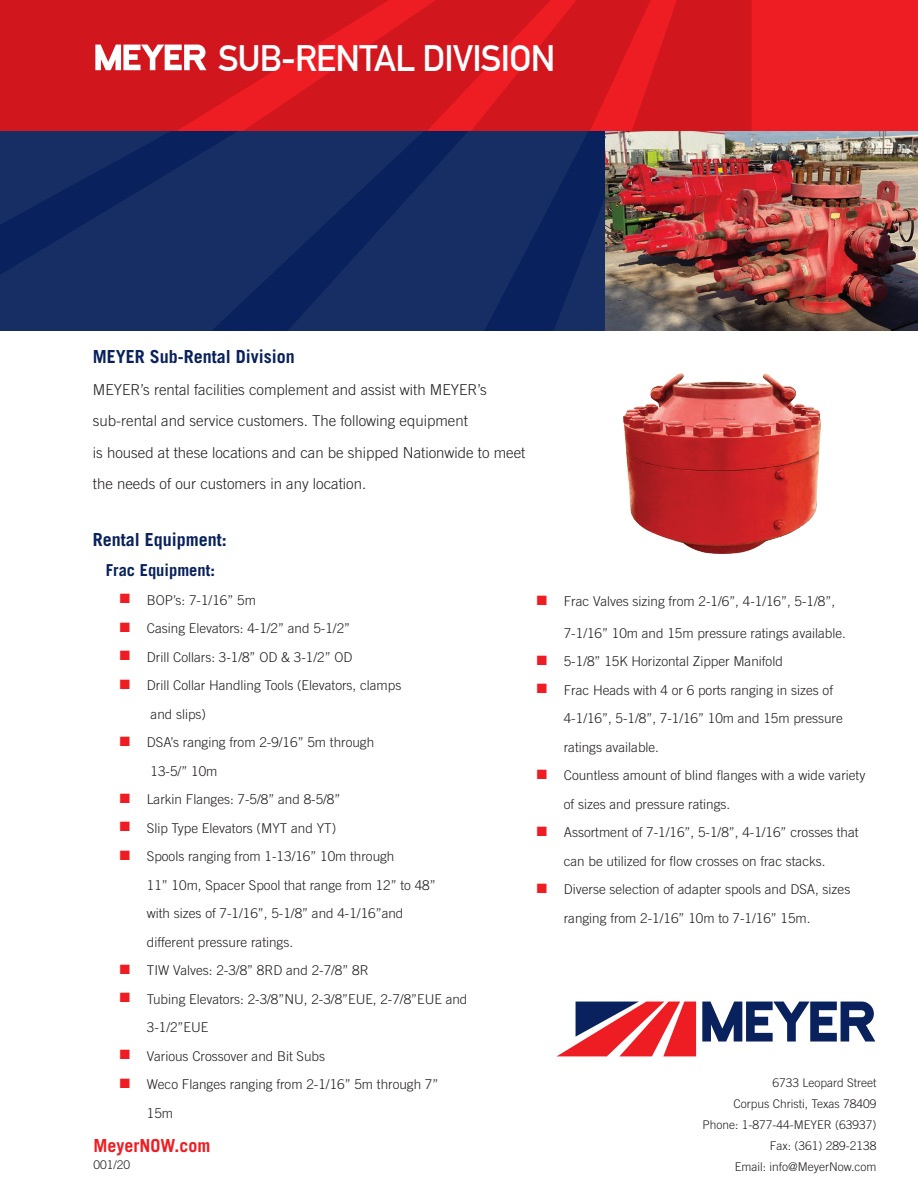
<style>
.page{position:relative;width:918px;height:1188px;background:#fff}
.page>*{position:absolute;margin:0;border:0;box-sizing:border-box;transform-origin:0 0}
.t1{font:700 36px "DIN Alternate";letter-spacing:-.02em;color:#fff}
.t2{font:700 18px "Trade Gothic LT Std";color:#09215c}
.t3{font:700 18px "Trade Gothic LT Std";color:#ee1d23}
.t4{font:700 16.5px "Trade Gothic LT Std";color:#09215c}
.t5{font:300 15px/31.5px "Trade Gothic LT Std";color:#231f20}
.t6{font:300 13.5px/28.5px "Trade Gothic LT Std";color:#231f20}
.t7{font:300 12px/21px "Trade Gothic LT Std";color:#231f20;text-align:right}
.s1{color:#ee1d23}
</style>
<div class="page">
<svg style="left:0;top:232px;width:547px;height:99px;background:#132b62"></svg>
<svg style="left:547px;top:232px;width:58px;height:99px;background:#102861"></svg>
<div style="left:13px;top:0;width:905px;height:131px;background:#ee1d23"></div>
<svg style="left:0;top:0;width:752px;height:232px;background:#8c213b"></svg>
<svg style="left:702px;top:1002px;width:173px;height:40px"></svg>
<svg style="left:557px;top:1002px;width:139px;height:54px"></svg>
<img style="left:624px;top:373px;width:197px;height:180px">
<img style="left:605px;top:131px;width:313px;height:200px">
<h1 class="t1" style="left:218px;top:31px;width:339px">SUB-RENTAL DIVISION</h1>
<h2 class="t2" style="left:93px;top:346px;width:204px">MEYER Sub-Rental Division</h2>
<p class="t5" style="left:93px;top:373px;width:434px">MEYER’s rental facilities complement and assist with MEYER’s sub-rental and service customers. The following equipment<br>is housed at these locations and can be shipped Nationwide to meet the needs of our customers in any location.</p>
<h2 class="t2" style="left:93px;top:529px;width:136px">Rental Equipment:</h2>
<p class="t4" style="left:106px;top:560px;width:111px">Frac Equipment:</p>
<p class="t6" style="left:120px;top:585px;width:138px"><span class="s1">■</span> BOP’s: 7-1/16” 5m</p>
<p class="t6" style="left:120px;top:614px;width:232px"><span class="s1">■</span> Casing Elevators: 4-1/2” and 5-1/2”</p>
<p class="t6" style="left:120px;top:642px;width:234px"><span class="s1">■</span> Drill Collars: 3-1/8” OD &amp; 3-1/2” OD</p>
<p class="t6" style="left:151px;top:671px;width:252px;text-indent:-31px"><span class="s1">■</span> Drill Collar Handling Tools (Elevators, clamps and slips)</p>
<p class="t6" style="left:151px;top:728px;width:225px;text-indent:-31px"><span class="s1">■</span> DSA’s ranging from 2-9/16” 5m through<br>13-5/” 10m</p>
<p class="t6" style="left:120px;top:785px;width:222px"><span class="s1">■</span> Larkin Flanges: 7-5/8” and 8-5/8”</p>
<p class="t6" style="left:120px;top:813px;width:218px"><span class="s1">■</span> Slip Type Elevators (MYT and YT)</p>
<p class="t6" style="left:147px;top:842px;width:290px;text-indent:-27px"><span class="s1">■</span> Spools ranging from 1-13/16” 10m through<br>11” 10m, Spacer Spool that range from 12” to 48” with sizes of 7-1/16”, 5-1/8” and 4-1/16”and different pressure ratings.</p>
<p class="t6" style="left:120px;top:956px;width:250px"><span class="s1">■</span> TIW Valves: 2-3/8” 8RD and 2-7/8” 8R</p>
<p class="t6" style="left:147px;top:984px;width:322px;text-indent:-27px"><span class="s1">■</span> Tubing Elevators: 2-3/8”NU, 2-3/8”EUE, 2-7/8”EUE and<br>3-1/2”EUE</p>
<p class="t6" style="left:120px;top:1041px;width:207px"><span class="s1">■</span> Various Crossover and Bit Subs</p>
<p class="t6" style="left:147px;top:1070px;width:293px;text-indent:-27px"><span class="s1">■</span> Weco Flanges ranging from 2-1/16” 5m through 7”<br>15m</p>
<h2 class="t3" style="left:93px;top:1135px;width:118px">MeyerNOW.com</h2>
<p class="t7" style="left:94px;top:1154px;width:38px">001/20</p>
<p class="t6" style="left:537px;top:587px;width:300px"><span class="s1">■</span> Frac Valves sizing from 2-1/6”, 4-1/16”, 5-1/8”,</p>
<p class="t6" style="left:564px;top:619px;width:284px">7-1/16” 10m and 15m pressure ratings available.</p>
<p class="t6" style="left:537px;top:647px;width:248px"><span class="s1">■</span> 5-1/8” 15K Horizontal Zipper Manifold</p>
<p class="t6" style="left:564px;top:676px;width:281px;text-indent:-27px"><span class="s1">■</span> Frac Heads with 4 or 6 ports ranging in sizes of<br>4-1/16”, 5-1/8”, 7-1/16” 10m and 15m pressure ratings available.</p>
<p class="t6" style="left:564px;top:761px;width:303px;text-indent:-27px"><span class="s1">■</span> Countless amount of blind flanges with a wide variety of sizes and pressure ratings.</p>
<p class="t6" style="left:537px;top:818px;width:323px;text-align:center"><span class="s1">■</span> Assortment of 7-1/16”, 5-1/8”, 4-1/16” crosses that can be utilized for flow crosses on frac stacks.</p>
<p class="t6" style="left:564px;top:875px;width:288px;text-indent:-27px"><span class="s1">■</span> Diverse selection of adapter spools and DSA, sizes ranging from 2-1/16” 10m to 7-1/16” 15m.</p>
<p class="t7" style="left:702px;top:1072px;width:176px">6733 Leopard Street<br>Corpus Christi, Texas 78409<br>Phone: 1-877-44-MEYER (63937)<br>Fax: (361) 289-2138<br>Email: info@MeyerNow.com</p>
</div>
